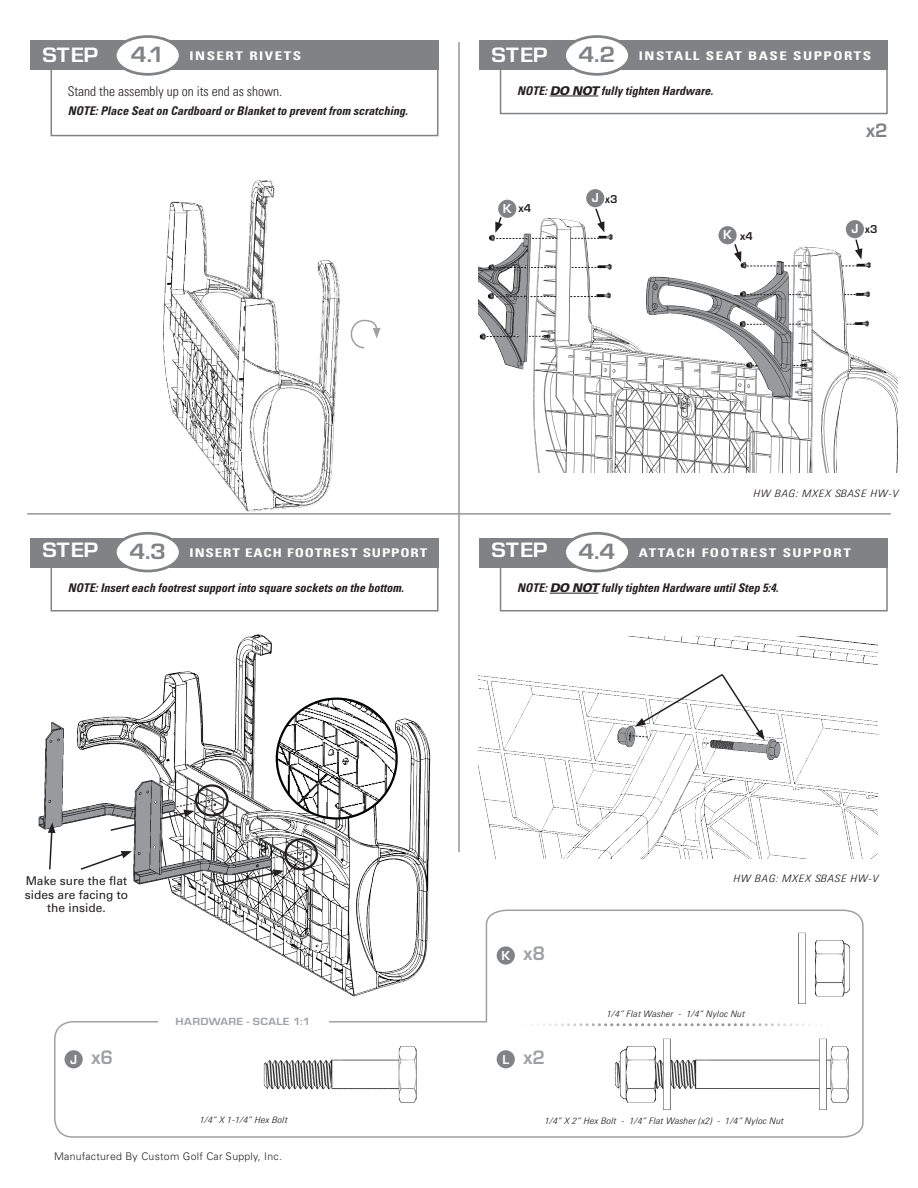
<style>
.page{position:relative;width:918px;height:1188px;background:#fff}
.page>*{position:absolute;margin:0;border:0;box-sizing:border-box;transform-origin:0 0}
.Sections{font:700 22.95px "Eurostile";color:#808285;scale:1.11 1}
.Sections-2{font:700 21.6px "Eurostile";letter-spacing:.01em;color:#fff;scale:1.11 1}
.Part_Callout_BLK{font:600 18px "Eurostile";color:#9ea0a2}
.Part_Callout_BLK-2{font:600 18px "Eurostile";color:#808285}
.t1{font:300 condensed 13.5px "Univers LT Pro";color:#231f20}
.Notes{font:italic 700 condensed 12px "Univers LT Pro";color:#231f20}
.Section_Sub-Header{font:700 condensed 12px "Univers LT Pro";letter-spacing:.1em;color:#fff;scale:1.25 1}
.Black_Photo_Text{font:12px/13.5px "Univers LT Pro 55 Roman";color:#231f20;text-align:center}
.Section_Sub-Header-2{font:700 condensed 12px "Univers LT Pro";letter-spacing:.06em;color:#fff;scale:1.25 1}
.Part_Callout_BLK-3{font:600 12px "Eurostile";color:#fff}
.t2{font:700 10.8px "Eurostile";letter-spacing:.035em;color:#9ea0a2;scale:1.11 1}
.t3{font:300 10.5px "Univers LT Pro 45";letter-spacing:.025em;color:#231f20}
.Image_Label_BLK{font:600 10.5px "Eurostile";color:#231f20}
.Battery_Text{font:italic 300 condensed 10.2px "Univers LT Pro";letter-spacing:.055em;color:#231f20;scale:1.18 1}
.HARDWARE{font:italic 300 condensed 8.85px "Univers LT Pro";letter-spacing:.01em;color:#231f20;scale:1.18 1}
.Battery_Text-2{font:italic 300 condensed 8.85px "Univers LT Pro";letter-spacing:.01em;color:#231f20;scale:1.18 1}
.s1{font-family:"Univers LT Pro 75";font-weight:900;font-stretch:normal}
</style>
<div class="page">
<img style="left:479px;top:218px;width:419px;height:255px">
<svg style="left:747px;top:266px;width:32px;height:1px"></svg>
<svg style="left:747px;top:294px;width:28px;height:1px"></svg>
<svg style="left:747px;top:324px;width:18px;height:1px"></svg>
<svg style="left:487px;top:336px;width:32px;height:1px"></svg>
<svg style="left:496px;top:267px;width:60px;height:1px"></svg>
<svg style="left:496px;top:296px;width:60px;height:1px"></svg>
<svg style="left:529px;top:336px;width:15px;height:1px"></svg>
<svg style="left:785px;top:266px;width:15px;height:1px"></svg>
<svg style="left:733px;top:242px;width:8px;height:20px"></svg>
<svg style="left:495px;top:217px;width:62px;height:22px"></svg>
<svg style="left:854px;top:237px;width:8px;height:22px"></svg>
<svg style="left:593px;top:209px;width:11px;height:23px"></svg>
<svg style="left:572px;top:267px;width:24px;height:1px"></svg>
<svg style="left:570px;top:296px;width:26px;height:1px"></svg>
<svg style="left:571px;top:238px;width:28px;height:1px"></svg>
<svg style="left:842px;top:266px;width:16px;height:1px"></svg>
<img style="left:479px;top:636px;width:399px;height:223px">
<svg style="left:350px;top:319px;width:31px;height:30px"></svg>
<svg style="left:54px;top:909px;width:810px;height:229px"></svg>
<svg style="left:503px;top:1023px;width:337px;height:3px"></svg>
<img style="left:494px;top:1045px;width:358px;height:59px">
<img style="left:619px;top:1045px;width:38px;height:59px">
<img style="left:818px;top:1038px;width:10px;height:73px">
<img style="left:662px;top:1038px;width:10px;height:73px">
<img style="left:814px;top:939px;width:37px;height:59px">
<img style="left:797px;top:932px;width:10px;height:73px">
<div style="left:158px;top:1013px;width:170px;height:16px;background:#fff"></div>
<img style="left:62px;top:1045px;width:358px;height:59px">
<img style="left:163px;top:180px;width:177px;height:332px">
<svg style="left:628px;top:673px;width:137px;height:71px"></svg>
<img style="left:66px;top:634px;width:370px;height:365px">
<img style="left:38px;top:718px;width:241px;height:176px">
<svg style="left:272px;top:852px;width:29px;height:7px"></svg>
<div style="left:23px;top:871px;width:107px;height:47px;background:#fff"></div>
<svg style="left:214px;top:869px;width:70px;height:19px"></svg>
<svg style="left:48px;top:822px;width:8px;height:49px"></svg>
<svg style="left:79px;top:851px;width:53px;height:20px"></svg>
<svg style="left:109px;top:823px;width:27px;height:9px"></svg>
<div style="left:284px;top:838px;width:34px;height:32px;border:2px solid #231f20;border-radius:50%"></div>
<div style="left:195px;top:784px;width:34px;height:33px;border:2px solid #231f20;border-radius:50%"></div>
<svg style="left:159px;top:799px;width:51px;height:21px"></svg>
<img style="left:277px;top:699px;width:120px;height:120px;border-radius:60px">
<div style="left:276px;top:698px;width:122px;height:122px;border:2px solid #020304;border-radius:50%"></div>
<div style="left:496px;top:946px;width:20px;height:19px;background:#808285;border-radius:50%"></div>
<div style="left:495px;top:945px;width:21px;height:21px;border:2px solid #fff;border-radius:50%"></div>
<div style="left:64px;top:1049px;width:19px;height:20px;background:#808285;border-radius:50%"></div>
<div style="left:63px;top:1049px;width:21px;height:21px;border:2px solid #fff;border-radius:50%"></div>
<div style="left:496px;top:1049px;width:20px;height:20px;background:#808285;border-radius:50%"></div>
<div style="left:495px;top:1049px;width:21px;height:21px;border:2px solid #fff;border-radius:50%"></div>
<div style="left:497px;top:199px;width:20px;height:20px;background:#808285;border-radius:50%"></div>
<div style="left:497px;top:198px;width:21px;height:21px;border:2px solid #fff;border-radius:50%"></div>
<div style="left:718px;top:225px;width:19px;height:20px;background:#808285;border-radius:50%"></div>
<div style="left:717px;top:225px;width:21px;height:21px;border:2px solid #fff;border-radius:50%"></div>
<div style="left:585px;top:188px;width:20px;height:20px;background:#808285;border-radius:50%"></div>
<div style="left:585px;top:188px;width:21px;height:21px;border:2px solid #fff;border-radius:50%"></div>
<div style="left:845px;top:219px;width:20px;height:20px;background:#808285;border-radius:50%"></div>
<div style="left:844px;top:219px;width:21px;height:21px;border:2px solid #fff;border-radius:50%"></div>
<hr style="left:27px;top:513px;width:864px;height:2px;background:#949698">
<hr style="left:458px;top:42px;width:2px;height:810px;background:#949698">
<div style="left:51px;top:42px;width:387px;height:94px;background:#fff;border:2px solid #808285"></div>
<div style="left:30px;top:41px;width:408px;height:29px;background:#808285"></div>
<div style="left:115px;top:37px;width:65px;height:37px;background:#fff;border-radius:50%"></div>
<div style="left:114px;top:35px;width:67px;height:41px;border:3px solid #808285;border-radius:50%"></div>
<div style="left:500px;top:42px;width:388px;height:72px;background:#fff;border:2px solid #808285"></div>
<hr style="left:550px;top:96px;width:48px;height:1px;background:#231f20">
<div style="left:480px;top:41px;width:408px;height:29px;background:#808285"></div>
<div style="left:565px;top:37px;width:64px;height:37px;background:#fff;border-radius:50%"></div>
<div style="left:563px;top:35px;width:68px;height:41px;border:3px solid #808285;border-radius:50%"></div>
<div style="left:51px;top:539px;width:387px;height:72px;background:#fff;border:2px solid #808285"></div>
<div style="left:30px;top:538px;width:408px;height:29px;background:#808285"></div>
<div style="left:115px;top:533px;width:65px;height:38px;background:#fff;border-radius:50%"></div>
<div style="left:114px;top:532px;width:67px;height:40px;border:3px solid #808285;border-radius:50%"></div>
<div style="left:500px;top:539px;width:388px;height:72px;background:#fff;border:2px solid #808285"></div>
<hr style="left:550px;top:593px;width:48px;height:1px;background:#231f20">
<div style="left:480px;top:538px;width:408px;height:29px;background:#808285"></div>
<div style="left:565px;top:533px;width:64px;height:38px;background:#fff;border-radius:50%"></div>
<div style="left:563px;top:532px;width:68px;height:40px;border:3px solid #808285;border-radius:50%"></div>
<p class="Sections-2" style="left:42px;top:39px;width:52px">STEP</p>
<p class="Sections" style="left:131px;top:38px;width:32px">4.1</p>
<p class="Section_Sub-Header" style="left:190px;top:48px;width:91px">INSERT RIVETS</p>
<p class="t1" style="left:68px;top:82px;width:216px">Stand the assembly up on its end as shown.</p>
<p class="Notes" style="left:68px;top:104px;width:341px">NOTE: Place Seat on Cardboard or Blanket to prevent from scratching.</p>
<p class="Sections-2" style="left:492px;top:39px;width:52px">STEP</p>
<p class="Sections" style="left:579px;top:38px;width:35px">4.2</p>
<p class="Section_Sub-Header" style="left:639px;top:48px;width:187px">INSTALL SEAT BASE SUPPORTS</p>
<p class="Notes" style="left:517px;top:83px;width:197px">NOTE: <span class="s1">DO NOT</span> fully tighten Hardware.</p>
<p class="Image_Label_BLK" style="left:500px;top:201px;width:33px">(K) x4</p>
<p class="Part_Callout_BLK-3" style="left:503px;top:201px;width:10px">K</p>
<p class="Part_Callout_BLK-3" style="left:592px;top:191px;width:8px">J</p>
<p class="Image_Label_BLK" style="left:588px;top:192px;width:31px">(J) x3</p>
<p class="Part_Callout_BLK-3" style="left:723px;top:228px;width:10px">K</p>
<p class="Image_Label_BLK" style="left:722px;top:229px;width:33px">(K) x4</p>
<p class="Part_Callout_BLK-2" style="left:866px;top:119px;width:23px">x2</p>
<p class="Part_Callout_BLK-3" style="left:851px;top:221px;width:8px">J</p>
<p class="Image_Label_BLK" style="left:848px;top:222px;width:31px">(J) x3</p>
<p class="Sections-2" style="left:42px;top:534px;width:52px">STEP</p>
<p class="Sections" style="left:129px;top:535px;width:35px">4.3</p>
<p class="Section_Sub-Header-2" style="left:190px;top:546px;width:192px">INSERT EACH FOOTREST SUPPORT</p>
<p class="Notes" style="left:68px;top:580px;width:337px">NOTE: Insert each footrest support into square sockets on the bottom.</p>
<p class="Battery_Text" style="left:753px;top:486px;width:124px">HW BAG: MXEX SBASE HW-V</p>
<p class="Sections-2" style="left:492px;top:534px;width:52px">STEP</p>
<p class="Sections" style="left:579px;top:535px;width:35px">4.4</p>
<p class="Section_Sub-Header" style="left:639px;top:546px;width:171px">ATTACH FOOTREST SUPPORT</p>
<p class="Notes" style="left:517px;top:580px;width:263px">NOTE: <span class="s1">DO NOT</span> fully tighten Hardware until Step 5:4.</p>
<p class="Black_Photo_Text" style="left:25px;top:874px;width:105px">Make sure the flat sides are facing to the inside.</p>
<p class="t2" style="left:176px;top:1014px;width:123px">HARDWARE - SCALE 1:1</p>
<p class="Part_Callout_BLK-3" style="left:501px;top:948px;width:10px">K</p>
<p class="Part_Callout_BLK" style="left:524px;top:942px;width:23px">x8</p>
<p class="Battery_Text" style="left:733px;top:872px;width:124px">HW BAG: MXEX SBASE HW-V</p>
<p class="Battery_Text-2" style="left:606px;top:1008px;width:119px">1/4” Flat Washer - 1/4” Nyloc Nut</p>
<p class="Part_Callout_BLK-3" style="left:70px;top:1052px;width:8px">J</p>
<p class="Part_Callout_BLK" style="left:92px;top:1046px;width:23px">x6</p>
<p class="Part_Callout_BLK-3" style="left:502px;top:1052px;width:8px">L</p>
<p class="Part_Callout_BLK" style="left:524px;top:1046px;width:23px">x2</p>
<p class="Battery_Text-2" style="left:199px;top:1114px;width:76px">1/4” X 1-1/4” Hex Bolt</p>
<p class="t3" style="left:54px;top:1150px;width:230px">Manufactured By Custom Golf Car Supply, Inc.</p>
<p class="HARDWARE" style="left:544px;top:1115px;width:204px">1/4” X 2” Hex Bolt - 1/4” Flat Washer (x2) - 1/4” Nyloc Nut</p>
</div>
